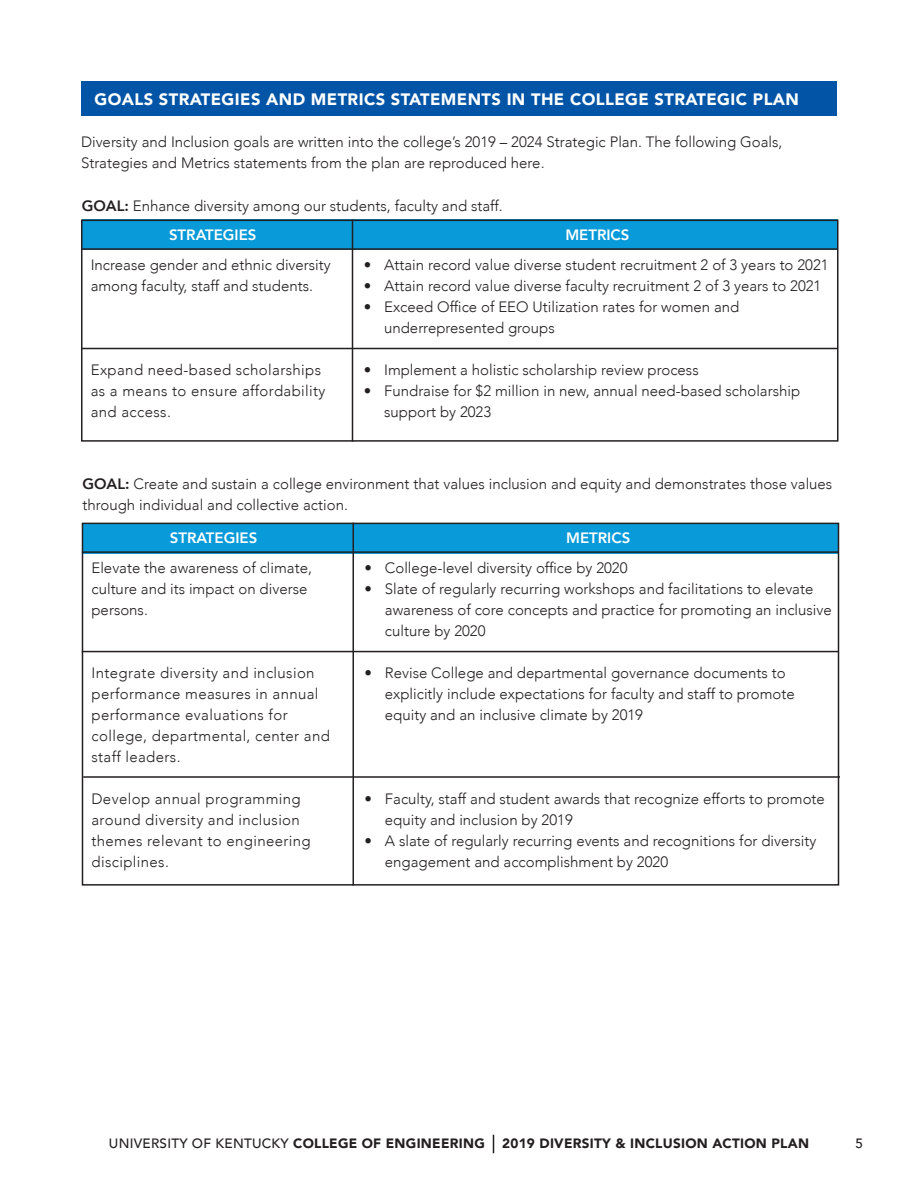
<style>
.page{position:relative;width:918px;height:1188px;background:#fff}
.page>*{position:absolute;margin:0;border:0;box-sizing:border-box;transform-origin:0 0}
.t1{font:900 16.5px "Avenir";letter-spacing:.025em;color:#fff}
.t2{font:300 15px/21px "Avenir";color:#231f20}
.t3{font:300 15px/21px "Avenir";letter-spacing:.025em;color:#231f20}
.t4{font:800 15px "Avenir";color:#fff}
.t5{font:500 13.5px "Avenir";letter-spacing:.02em;color:#231f20}
.t6{font:900 13.5px "Avenir";letter-spacing:.02em;color:#231f20}
.s1{font-weight:800}
.s2{font-weight:900}
</style>
<div class="page">
<div style="left:81px;top:81px;width:756px;height:35px;background:#0154a6"></div>
<div style="left:82px;top:523px;width:756px;height:31px;background:#089ad9"></div>
<div style="left:82px;top:220px;width:756px;height:30px;background:#089ad9"></div>
<div style="left:81px;top:220px;width:757px;height:222px;border:2px solid #231f20"></div>
<hr style="left:81px;top:248px;width:757px;height:2px;background:#231f20">
<hr style="left:81px;top:348px;width:757px;height:1px;background:#231f20">
<hr style="left:352px;top:220px;width:1px;height:222px;background:#231f20">
<div style="left:82px;top:523px;width:757px;height:363px;border:2px solid #231f20"></div>
<hr style="left:82px;top:551px;width:756px;height:2px;background:#231f20">
<hr style="left:82px;top:651px;width:756px;height:1px;background:#231f20">
<hr style="left:352px;top:523px;width:2px;height:363px;background:#231f20">
<hr style="left:83px;top:776px;width:757px;height:2px;background:#231f20">
<svg style="left:493px;top:1135px;width:1px;height:18px"></svg>
<p class="t1" style="left:94px;top:85px;width:706px">GOALS STRATEGIES AND METRICS STATEMENTS IN THE COLLEGE STRATEGIC PLAN</p>
<p class="t2" style="left:81px;top:131px;width:703px">Diversity and Inclusion goals are written into the college’s 2019 – 2024 Strategic Plan. The following Goals,<br>Strategies and Metrics statements from the plan are reproduced here.</p>
<p class="t2" style="left:82px;top:196px;width:423px"><span class="s1">GOAL:</span> Enhance diversity among our students, faculty and staff.</p>
<p class="t4" style="left:169px;top:223px;width:89px">STRATEGIES</p>
<p class="t2" style="left:91px;top:254px;width:242px">Increase gender and ethnic diversity among faculty, staff and students.</p>
<p class="t4" style="left:565px;top:223px;width:66px">METRICS</p>
<p class="t2" style="left:364px;top:254px;width:466px">• Attain record value diverse student recruitment 2 of 3 years to 2021</p>
<p class="t2" style="left:364px;top:275px;width:459px">• Attain record value diverse faculty recruitment 2 of 3 years to 2021</p>
<p class="t2" style="left:384px;top:296px;width:357px;text-indent:-20px">• Exceed Office of EEO Utilization rates for women and underrepresented groups</p>
<p class="t2" style="left:364px;top:359px;width:336px">• Implement a holistic scholarship review process</p>
<p class="t2" style="left:384px;top:380px;width:418px;text-indent:-20px">• Fundraise for $2 million in new, annual need-based scholarship support by 2023</p>
<p class="t3" style="left:91px;top:359px;width:236px">Expand need-based scholarships as a means to ensure affordability and access.</p>
<p class="t2" style="left:82px;top:474px;width:751px"><span class="s1">GOAL:</span> Create and sustain a college environment that values inclusion and equity and demonstrates those values through individual and collective action.</p>
<p class="t4" style="left:170px;top:526px;width:89px">STRATEGIES</p>
<p class="t2" style="left:92px;top:557px;width:222px">Elevate the awareness of climate, culture and its impact on diverse persons.</p>
<p class="t4" style="left:566px;top:526px;width:66px">METRICS</p>
<p class="t2" style="left:365px;top:557px;width:264px">• College-level diversity office by 2020</p>
<p class="t2" style="left:385px;top:578px;width:448px;text-indent:-20px">• Slate of regularly recurring workshops and facilitations to elevate awareness of core concepts and practice for promoting an inclusive culture by 2020</p>
<p class="t2" style="left:385px;top:662px;width:411px;text-indent:-20px">• Revise College and departmental governance documents to explicitly include expectations for faculty and staff to promote equity and an inclusive climate by 2019</p>
<p class="t3" style="left:92px;top:662px;width:240px">Integrate diversity and inclusion performance measures in annual performance evaluations for college, departmental, center and staff leaders.</p>
<p class="t3" style="left:92px;top:788px;width:221px">Develop annual programming around diversity and inclusion themes relevant to engineering disciplines.</p>
<p class="t2" style="left:385px;top:788px;width:442px;text-indent:-20px">• Faculty, staff and student awards that recognize efforts to promote equity and inclusion by 2019</p>
<p class="t2" style="left:385px;top:830px;width:433px;text-indent:-20px">• A slate of regularly recurring events and recognitions for diversity engagement and accomplishment by 2020</p>
<p class="t5" style="left:109px;top:1132px;width:377px">UNIVERSITY OF KENTUCKY <span class="s2">COLLEGE OF ENGINEERING</span></p>
<p class="t6" style="left:502px;top:1132px;width:308px">2019 DIVERSITY &amp; INCLUSION ACTION PLAN</p>
<p class="t5" style="left:855px;top:1132px;width:9px">5</p>
</div>
